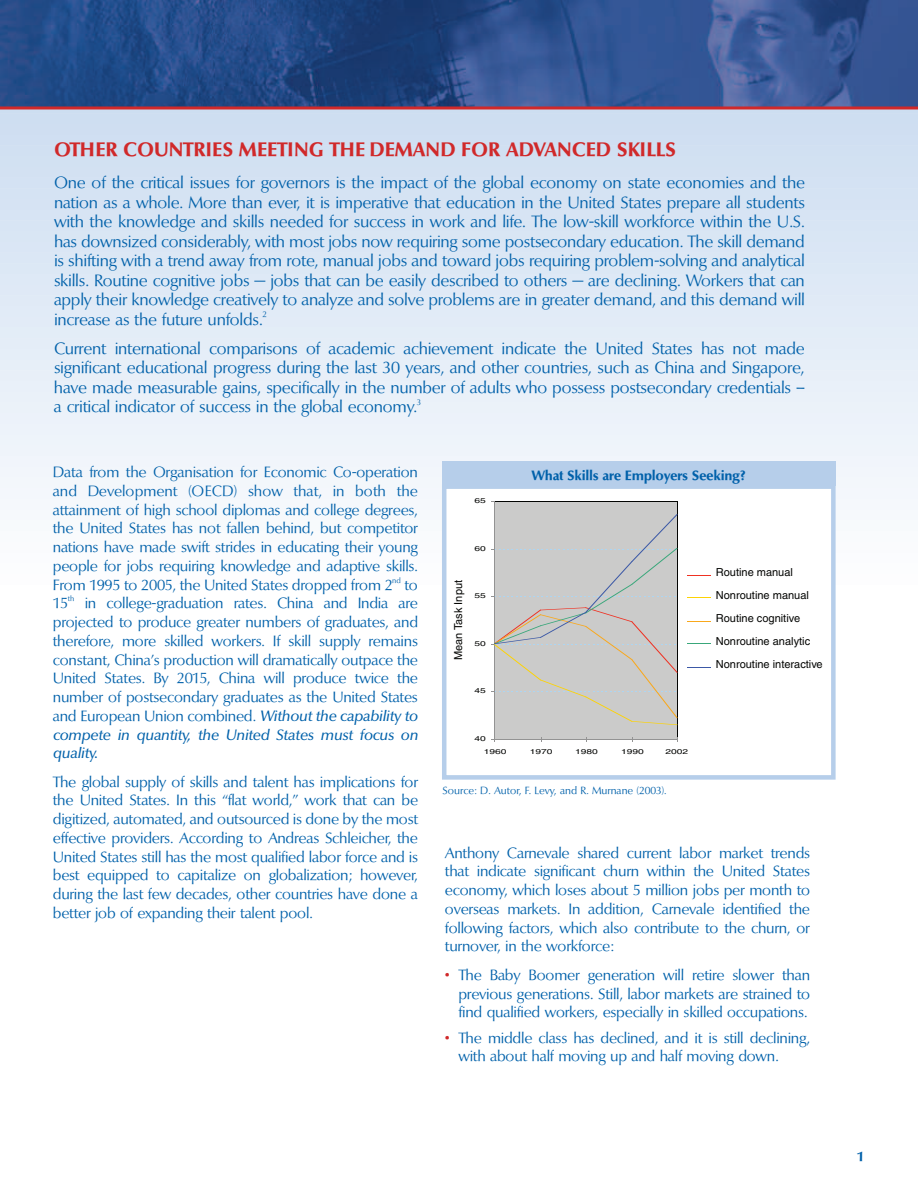
<style>
.page{position:relative;width:918px;height:1188px;background:#fff}
.page>*{position:absolute;margin:0;border:0;box-sizing:border-box;transform-origin:0 0}
.t1{font:700 19.5px "Optima BQ";letter-spacing:.02em;color:#d0292a}
.t2{font:16.5px/19.5px "Optima BQ";letter-spacing:-.015em;color:#0161aa;text-align:justify}
.t3{font:15px/18.8px "Optima BQ";letter-spacing:-.015em;color:#0161aa;text-align:justify}
.t4{font:700 13.5px "Optima BQ";color:#0161aa}
.t5{font:11.1px/23.1px "Helvetica";color:#040503}
.t6{font:10.5px "Optima BQ";color:#0161aa}
.t7{font:8.25px "Optima BQ";color:#0161aa}
.t8{font:7.5px "Optima BQ";color:#0161aa}
.t9{font:7.05px "Helvetica";color:#040503;scale:1.46 1}
.s1{font-weight:500;font-style:italic}
.s2{color:#d0292a}
</style>
<div class="page">
<div style="left:0;top:104px;width:918px;height:12px;background:#cddef1"></div>
<div style="left:0;top:111px;width:918px;height:15px;background:#cedef1"></div>
<div style="left:0;top:122px;width:918px;height:15px;background:#cfdef1"></div>
<div style="left:0;top:133px;width:918px;height:15px;background:#d0dff2"></div>
<div style="left:0;top:143px;width:918px;height:16px;background:#d1e0f2"></div>
<div style="left:0;top:154px;width:918px;height:15px;background:#d2e1f2"></div>
<div style="left:0;top:165px;width:918px;height:15px;background:#d3e1f2"></div>
<div style="left:0;top:175px;width:918px;height:16px;background:#d4e2f3"></div>
<div style="left:0;top:186px;width:918px;height:15px;background:#d5e3f3"></div>
<div style="left:0;top:197px;width:918px;height:15px;background:#d6e3f3"></div>
<div style="left:0;top:208px;width:918px;height:15px;background:#d7e4f4"></div>
<div style="left:0;top:218px;width:918px;height:16px;background:#d8e5f4"></div>
<div style="left:0;top:229px;width:918px;height:15px;background:#d9e6f4"></div>
<div style="left:0;top:240px;width:918px;height:15px;background:#dae6f5"></div>
<div style="left:0;top:250px;width:918px;height:16px;background:#dbe7f5"></div>
<div style="left:0;top:261px;width:918px;height:15px;background:#dce8f5"></div>
<div style="left:0;top:272px;width:918px;height:15px;background:#dee9f6"></div>
<div style="left:0;top:283px;width:918px;height:15px;background:#dfe9f6"></div>
<div style="left:0;top:293px;width:918px;height:16px;background:#e0eaf6"></div>
<div style="left:0;top:304px;width:918px;height:15px;background:#e1ebf7"></div>
<div style="left:0;top:315px;width:918px;height:15px;background:#e2ebf7"></div>
<div style="left:0;top:325px;width:918px;height:16px;background:#e3edf7"></div>
<div style="left:0;top:336px;width:918px;height:15px;background:#e4edf7"></div>
<div style="left:0;top:347px;width:918px;height:15px;background:#e5eef8"></div>
<div style="left:0;top:358px;width:918px;height:15px;background:#e7eff8"></div>
<div style="left:0;top:368px;width:918px;height:16px;background:#e8eff8"></div>
<div style="left:0;top:379px;width:918px;height:15px;background:#e9f0f9"></div>
<div style="left:0;top:390px;width:918px;height:15px;background:#eaf1f9"></div>
<div style="left:0;top:400px;width:918px;height:16px;background:#ebf2f9"></div>
<div style="left:0;top:411px;width:918px;height:15px;background:#ecf2fa"></div>
<div style="left:0;top:422px;width:918px;height:15px;background:#edf3fa"></div>
<div style="left:0;top:433px;width:918px;height:15px;background:#eef4fa"></div>
<div style="left:0;top:443px;width:918px;height:16px;background:#eff4fa"></div>
<div style="left:0;top:454px;width:918px;height:15px;background:#f1f5fb"></div>
<div style="left:0;top:465px;width:918px;height:15px;background:#f2f6fb"></div>
<div style="left:0;top:475px;width:918px;height:16px;background:#f3f7fb"></div>
<div style="left:0;top:486px;width:918px;height:15px;background:#f4f7fc"></div>
<div style="left:0;top:497px;width:918px;height:15px;background:#f5f8fc"></div>
<div style="left:0;top:508px;width:918px;height:15px;background:#f6f9fc"></div>
<div style="left:0;top:518px;width:918px;height:16px;background:#f7fafc"></div>
<div style="left:0;top:529px;width:918px;height:15px;background:#f9fbfd"></div>
<div style="left:0;top:540px;width:918px;height:15px;background:#fafbfd"></div>
<div style="left:0;top:550px;width:918px;height:16px;background:#fbfcfe"></div>
<img style="left:0;top:0;width:918px;height:106px">
<div style="left:444px;top:487px;width:389px;height:290px;background:#fff"></div>
<div style="left:495px;top:501px;width:182px;height:238px;background:#cbcbca"></div>
<hr style="left:495px;top:501px;width:183px;height:1px;background:#040503">
<hr style="left:677px;top:501px;width:1px;height:238px;background:#040503">
<hr style="left:495px;top:501px;width:1px;height:238px;background:#939393">
<hr style="left:495px;top:739px;width:183px;height:1px;background:#939393">
<svg style="left:491px;top:514px;width:186px;height:211px"></svg>
<svg style="left:687px;top:575px;width:24px;height:1px"></svg>
<svg style="left:687px;top:597px;width:24px;height:1px"></svg>
<svg style="left:687px;top:621px;width:24px;height:1px"></svg>
<svg style="left:687px;top:643px;width:24px;height:1px"></svg>
<svg style="left:687px;top:667px;width:24px;height:1px"></svg>
<div style="left:442px;top:484px;width:394px;height:296px;border:4px solid #b6ceea"></div>
<div style="left:442px;top:461px;width:394px;height:24px;background:#b6ceea"></div>
<svg style="left:0;top:106px;width:918px;height:4px;background:#bb444f"></svg>
<h1 class="t1" style="left:54px;top:139px;width:623px">OTHER COUNTRIES MEETING THE DEMAND FOR ADVANCED SKILLS</h1>
<p class="t2" style="left:54px;top:174px;width:753px">One of the critical issues for governors is the impact of the global economy on state economies and the nation as a whole. More than ever, it is imperative that education in the United States prepare all students with the knowledge and skills needed for success in work and life. The low-skill workforce within the U.S. has downsized considerably, with most jobs now requiring some postsecondary education. The skill demand is shifting with a trend away from rote, manual jobs and toward jobs requiring problem-solving and analytical skills. Routine cognitive jobs — jobs that can be easily described to others — are declining. Workers that can apply their knowledge creatively to analyze and solve problems are in greater demand, and this demand will increase as the future unfolds.</p>
<p class="t7" style="left:262px;top:310px;width:6px">2</p>
<p class="t2" style="left:54px;top:339px;width:753px">Current international comparisons of academic achievement indicate the United States has not made significant educational progress during the last 30 years, and other countries, such as China and Singapore, have made measurable gains, specifically in the number of adults who possess postsecondary credentials – a critical indicator of success in the global economy.</p>
<p class="t7" style="left:417px;top:398px;width:6px">3</p>
<p class="t3" style="left:53px;top:463px;width:367px">Data from the Organisation for Economic Co-operation and Development (OECD) show that, in both the attainment of high school diplomas and college degrees, the United States has not fallen behind, but competitor nations have made swift strides in educating their young people for jobs requiring knowledge and adaptive skills.<br>From 1995 to 2005, the United States dropped from 2</p>
<p class="t8" style="left:392px;top:576px;width:10px">nd</p>
<p class="t3" style="left:404px;top:576px;width:15px">to</p>
<p class="t3" style="left:53px;top:595px;width:17px">15</p>
<p class="t8" style="left:68px;top:595px;width:8px">th</p>
<p class="t3" style="left:53px;top:595px;width:367px;text-indent:32px">in college-graduation rates. China and India are projected to produce greater numbers of graduates, and therefore, more skilled workers. If skill supply remains constant, China’s production will dramatically outpace the United States. By 2015, China will produce twice the number of postsecondary graduates as the United States and European Union combined. <span class="s1">Without the capability to compete in quantity, the United States must focus on quality.</span></p>
<p class="t3" style="left:53px;top:773px;width:367px">The global supply of skills and talent has implications for the United States. In this “flat world,” work that can be digitized, automated, and outsourced is done by the most effective providers. According to Andreas Schleicher, the United States still has the most qualified labor force and is best equipped to capitalize on globalization; however, during the last few decades, other countries have done a better job of expanding their talent pool.</p>
<p class="t9" style="left:474px;top:498px;width:9px">65</p>
<p class="t9" style="left:474px;top:546px;width:9px">60</p>
<p class="t5" style="left:448px;top:660px;width:82px;rotate:-90deg">Mean Task Input</p>
<p class="t9" style="left:474px;top:593px;width:9px">55</p>
<p class="t9" style="left:474px;top:641px;width:9px">50</p>
<p class="t9" style="left:474px;top:688px;width:9px">45</p>
<p class="t4" style="left:532px;top:468px;width:215px">What Skills are Employers Seeking?</p>
<p class="t5" style="left:716px;top:561px;width:108px">Routine manual<br>Nonroutine manual<br>Routine cognitive<br>Nonroutine analytic<br>Nonroutine interactive</p>
<p class="t9" style="left:474px;top:736px;width:9px">40</p>
<p class="t9" style="left:484px;top:749px;width:17px">1960</p>
<p class="t9" style="left:530px;top:749px;width:17px">1970</p>
<p class="t9" style="left:575px;top:749px;width:17px">1980</p>
<p class="t9" style="left:621px;top:749px;width:17px">1990</p>
<p class="t9" style="left:666px;top:749px;width:17px">2002</p>
<p class="t6" style="left:443px;top:785px;width:226px">Source: D. Autor, F. Levy, and R. Murnane (2003).</p>
<p class="t3" style="left:445px;top:844px;width:367px">Anthony Carnevale shared current labor market trends that indicate significant churn within the United States economy, which loses about 5 million jobs per month to overseas markets. In addition, Carnevale identified the following factors, which also contribute to the churn, or turnover, in the workforce:</p>
<p class="t3" style="left:458px;top:966px;width:353px;text-indent:-14px"><span class="s2">•</span> The Baby Boomer generation will retire slower than previous generations. Still, labor markets are strained to find qualified workers, especially in skilled occupations.</p>
<p class="t3" style="left:458px;top:1029px;width:353px;text-indent:-14px"><span class="s2">•</span> The middle class has declined, and it is still declining, with about half moving up and half moving down.</p>
<p class="t4" style="left:857px;top:1149px;width:9px">1</p>
</div>
